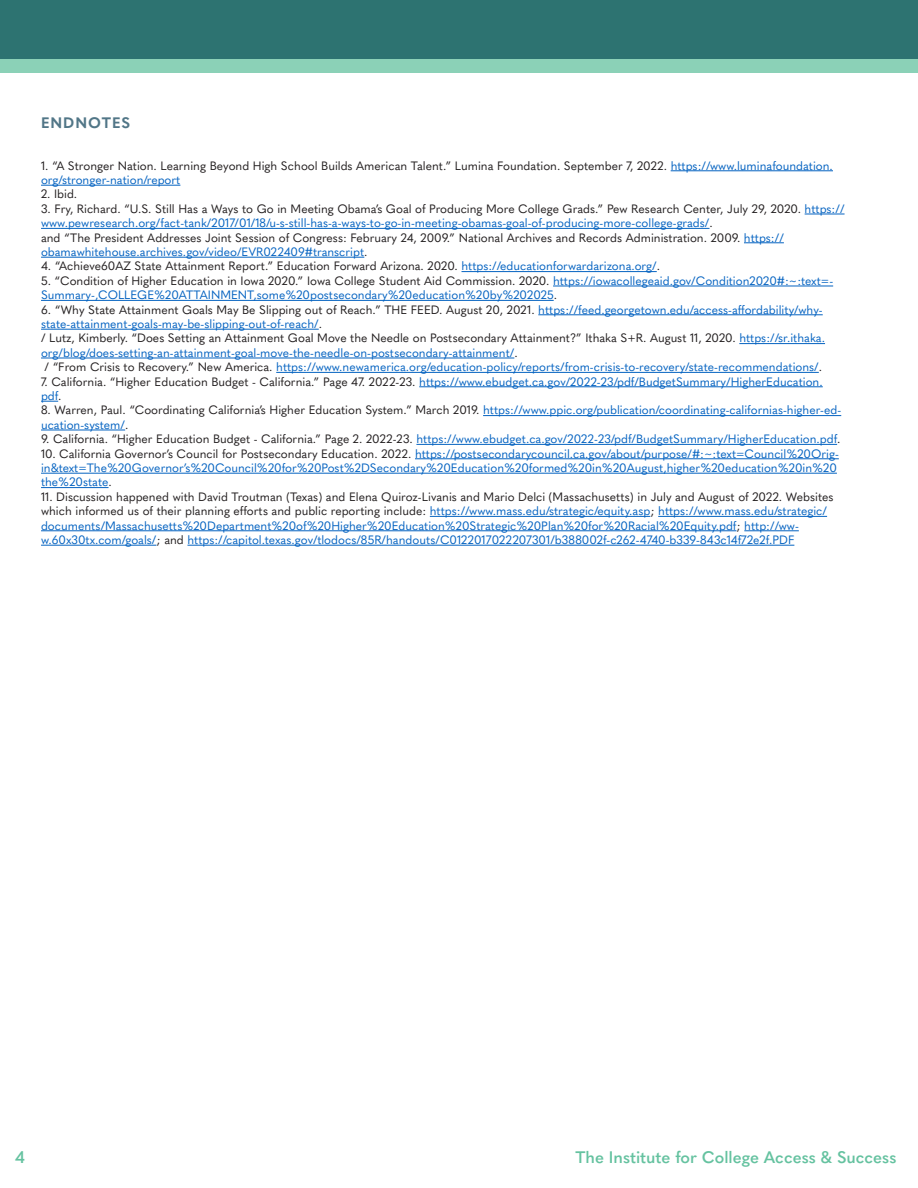
<style>
.page{position:relative;width:918px;height:1188px;background:#fff}
.page>*{position:absolute;margin:0;border:0;box-sizing:border-box;transform-origin:0 0}
.t1{font:600 16.5px "Quasimoda";color:#65c2a0}
.sub_head{font:700 15px "Quasimoda";letter-spacing:.06em;color:#517687}
.t2{font:12px/14.4px "Quasimoda";color:#0563c1}
.t3{font:12px/14.4px "Quasimoda";color:#231f20}
.s1{color:#0563c1}
.s2{color:#231f20}
</style>
<div class="page">
<hr style="left:671px;top:170px;width:162px;height:1px;background:#0563c1">
<hr style="left:41px;top:185px;width:139px;height:1px;background:#0563c1">
<hr style="left:805px;top:214px;width:40px;height:1px;background:#0563c1">
<hr style="left:41px;top:228px;width:669px;height:1px;background:#0563c1">
<hr style="left:744px;top:242px;width:40px;height:1px;background:#0563c1">
<hr style="left:41px;top:257px;width:323px;height:1px;background:#0563c1">
<hr style="left:462px;top:271px;width:195px;height:1px;background:#0563c1">
<hr style="left:553px;top:286px;width:280px;height:1px;background:#0563c1">
<hr style="left:41px;top:300px;width:513px;height:1px;background:#0563c1">
<hr style="left:538px;top:314px;width:285px;height:1px;background:#0563c1">
<hr style="left:41px;top:329px;width:278px;height:1px;background:#0563c1">
<hr style="left:739px;top:343px;width:86px;height:1px;background:#0563c1">
<hr style="left:41px;top:358px;width:473px;height:1px;background:#0563c1">
<hr style="left:276px;top:372px;width:543px;height:1px;background:#0563c1">
<hr style="left:419px;top:386px;width:404px;height:1px;background:#0563c1">
<svg style="left:41px;top:401px;width:17px;height:1px"></svg>
<hr style="left:483px;top:415px;width:358px;height:1px;background:#0563c1">
<hr style="left:41px;top:430px;width:84px;height:1px;background:#0563c1">
<hr style="left:416px;top:444px;width:421px;height:1px;background:#0563c1">
<hr style="left:415px;top:458px;width:424px;height:1px;background:#0563c1">
<hr style="left:41px;top:473px;width:796px;height:1px;background:#0563c1">
<hr style="left:41px;top:487px;width:68px;height:1px;background:#0563c1">
<hr style="left:430px;top:516px;width:220px;height:1px;background:#0563c1">
<hr style="left:658px;top:516px;width:169px;height:1px;background:#0563c1">
<hr style="left:41px;top:530px;width:695px;height:1px;background:#0563c1">
<hr style="left:744px;top:530px;width:55px;height:1px;background:#0563c1">
<hr style="left:41px;top:545px;width:115px;height:1px;background:#0563c1">
<hr style="left:187px;top:545px;width:607px;height:1px;background:#0563c1">
<svg style="left:0;top:0;width:918px;height:73px;background:#3f857e"></svg>
<p class="sub_head" style="left:41px;top:111px;width:91px">ENDNOTES</p>
<p class="t3" style="left:41px;top:157px;width:793px">1. “A Stronger Nation. Learning Beyond High School Builds American Talent.” Lumina Foundation. September 7, 2022. <span class="s1">https://www.luminafoundation. org/stronger-nation/report</span></p>
<p class="t3" style="left:41px;top:186px;width:38px">2. Ibid.</p>
<p class="t2" style="left:41px;top:201px;width:805px"><span class="s2">3. Fry, Richard. “U.S. Still Has a Ways to Go in Meeting Obama’s Goal of Producing More College Grads.” Pew Research Center, July 29, 2020.</span> https:// www.pewresearch.org/fact-tank/2017/01/18/u-s-still-has-a-ways-to-go-in-meeting-obamas-goal-of-producing-more-college-grads/<span class="s2">.</span></p>
<p class="t3" style="left:41px;top:229px;width:744px">and “The President Addresses Joint Session of Congress: February 24, 2009.” National Archives and Records Administration. 2009. <span class="s1">https:// obamawhitehouse.archives.gov/video/EVR022409#transcript</span>.</p>
<p class="t3" style="left:41px;top:258px;width:621px">4. “Achieve60AZ State Attainment Report.” Education Forward Arizona. 2020. <span class="s1">https://educationforwardarizona.org/</span>.</p>
<p class="t2" style="left:41px;top:273px;width:794px"><span class="s2">5. “Condition of Higher Education in Iowa 2020.” Iowa College Student Aid Commission. 2020.</span> https://iowacollegeaid.gov/Condition2020#:~:text=-<br>Summary-,COLLEGE%20ATTAINMENT,some%20postsecondary%20education%20by%202025<span class="s2">.</span></p>
<p class="t2" style="left:41px;top:301px;width:783px"><span class="s2">6. “Why State Attainment Goals May Be Slipping out of Reach.” THE FEED. August 20, 2021.</span> https://feed.georgetown.edu/access-affordability/why&shy;state-attainment-goals-may-be-slipping-out-of-reach/<span class="s2">.</span></p>
<p class="t3" style="left:41px;top:330px;width:786px">/ Lutz, Kimberly. “Does Setting an Attainment Goal Move the Needle on Postsecondary Attainment?” Ithaka S+R. August 11, 2020. <span class="s1">https://sr.ithaka. org/blog/does-setting-an-attainment-goal-move-the-needle-on-postsecondary-attainment/</span>.</p>
<p class="t2" style="left:45px;top:359px;width:779px"><span class="s2">/ “From Crisis to Recovery.” New America.</span> https://www.newamerica.org/education-policy/reports/from-crisis-to-recovery/state-recommendations/<span class="s2">.</span></p>
<p class="t2" style="left:41px;top:373px;width:783px"><span class="s2">7. California. “Higher Education Budget - California.” Page 47. 2022-23.</span> https://www.ebudget.ca.gov/2022-23/pdf/BudgetSummary/HigherEducation. pdf<span class="s2">.</span></p>
<p class="t2" style="left:41px;top:402px;width:802px"><span class="s2">8. Warren, Paul. “Coordinating California’s Higher Education System.” March 2019.</span> https://www.ppic.org/publication/coordinating-californias-higher-ed&shy;ucation-system/<span class="s2">.</span></p>
<p class="t2" style="left:41px;top:431px;width:801px"><span class="s2">9. California. “Higher Education Budget - California.” Page 2. 2022-23.</span> https://www.ebudget.ca.gov/2022-23/pdf/BudgetSummary/HigherEducation.pdf<span class="s2">.</span></p>
<p class="t2" style="left:41px;top:445px;width:799px"><span class="s2">10. California Governor’s Council for Postsecondary Education. 2022.</span> https://postsecondarycouncil.ca.gov/about/purpose/#:~:text=Council%20Orig&shy;in&amp;text=The%20Governor’s%20Council%20for%20Post%2DSecondary%20Education%20formed%20in%20August,higher%20education%20in%20 the%20state<span class="s2">.</span></p>
<p class="t2" style="left:41px;top:489px;width:794px"><span class="s2">11. Discussion happened with David Troutman (Texas) and Elena Quiroz-Livanis and Mario Delci (Massachusetts) in July and August of 2022. Websites which informed us of their planning efforts and public reporting include:</span> https://www.mass.edu/strategic/equity.asp<span class="s2">;</span> https://www.mass.edu/strategic/ documents/Massachusetts%20Department%20of%20Higher%20Education%20Strategic%20Plan%20for%20Racial%20Equity.pdf<span class="s2">;</span> http://ww&shy;w.60x30tx.com/goals/<span class="s2">; and</span> https://capitol.texas.gov/tlodocs/85R/handouts/C0122017022207301/b388002f-c262-4740-b339-843c14f72e2f.PDF</p>
<p class="t1" style="left:15px;top:1144px;width:11px">4</p>
<p class="t1" style="left:576px;top:1144px;width:322px">The Institute for College Access &amp; Success</p>
</div>
